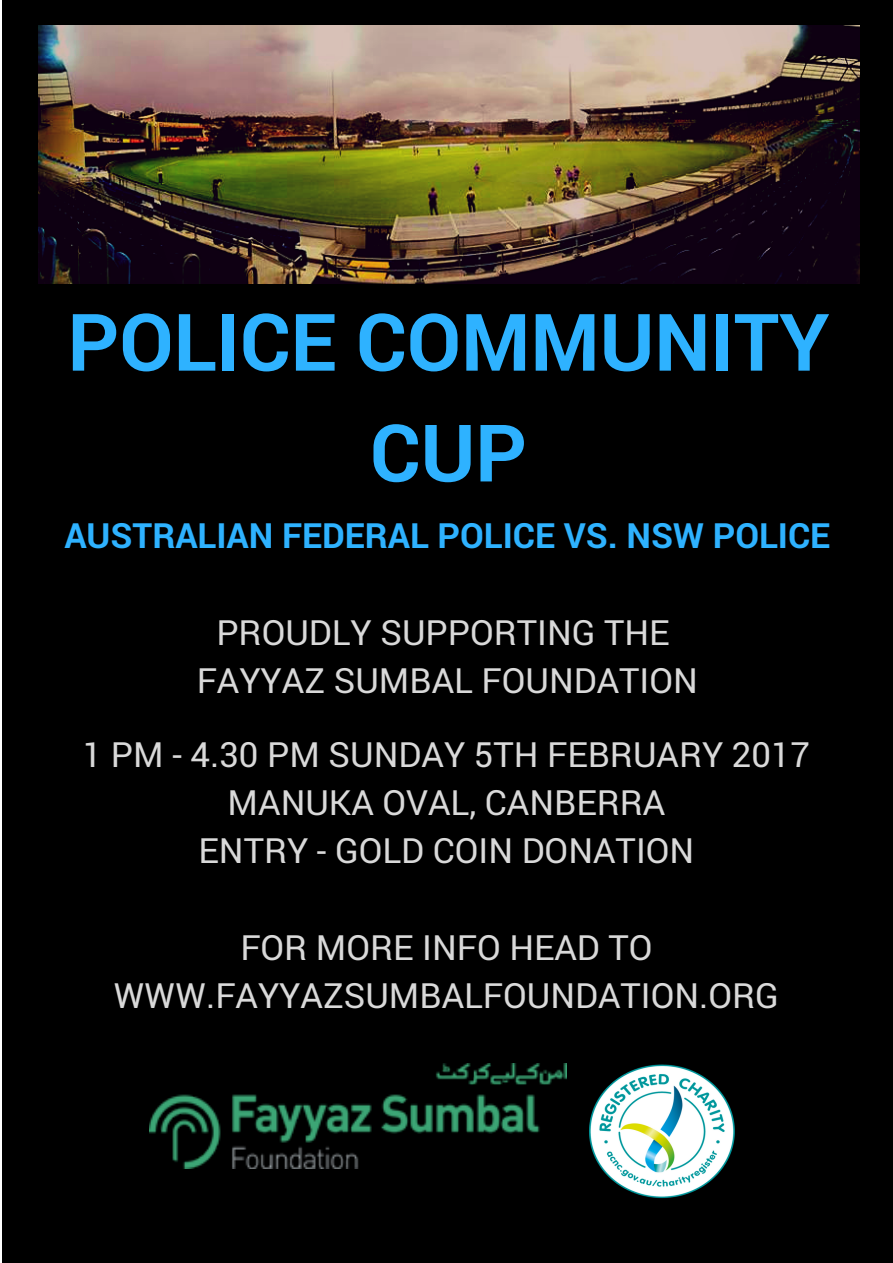
<style>
.page{position:relative;width:893px;height:1263px;background:#fff}
.page>*{position:absolute;margin:0;border:0;box-sizing:border-box;transform-origin:0 0}
.t1{font:700 79.43px/110.8px "Roboto";color:#2eb2ff;text-align:center}
.t2{font:34.72px/48.4px "Roboto";color:#d9d9d9;text-align:center}
.t3{font:700 34.72px "Roboto";color:#2eb2ff}
</style>
<div class="page">
<div style="left:10px;top:0;width:877px;height:1263px;background:#000"></div>
<div style="left:2px;top:0;width:27px;height:1263px;background:#000"></div>
<div style="left:869px;top:0;width:23px;height:1263px;background:#000"></div>
<img style="left:38px;top:25px;width:821px;height:258px">
<img style="left:149px;top:1063px;width:417px;height:105px">
<img style="left:589px;top:1064px;width:146px;height:135px">
<h1 class="t1" style="left:68px;top:284px;width:763px">POLICE COMMUNITY<br>CUP</h1>
<p class="t3" style="left:64px;top:512px;width:767px">AUSTRALIAN FEDERAL POLICE VS. NSW POLICE</p>
<p class="t2" style="left:197px;top:607px;width:502px">PROUDLY SUPPORTING THE<br>FAYYAZ SUMBAL FOUNDATION</p>
<p class="t2" style="left:83px;top:729px;width:728px">1 PM - 4.30 PM SUNDAY 5TH FEBRUARY 2017<br>MANUKA OVAL, CANBERRA<br>ENTRY - GOLD COIN DONATION</p>
<p class="t2" style="left:114px;top:922px;width:666px">FOR MORE INFO HEAD TO<br>WWW.FAYYAZSUMBALFOUNDATION.ORG</p>
</div>
